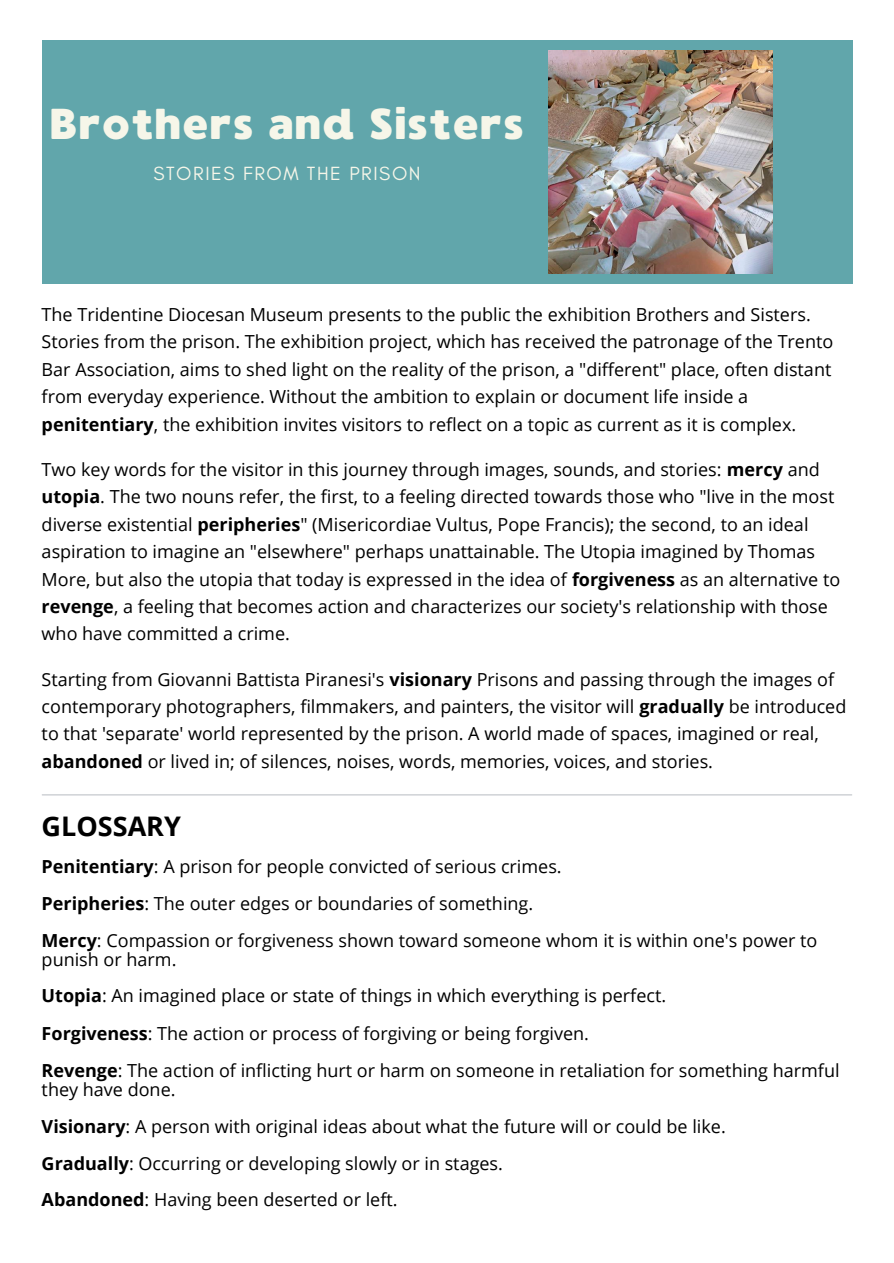
<style>
.page{position:relative;width:894px;height:1263px;background:#fff}
.page>*{position:absolute;margin:0;border:0;box-sizing:border-box;transform-origin:0 0}
.t1{font:43.2px "MADE Waffle Soft";color:#f6f6e9}
.t2{font:700 27px "Open Sans";color:#000}
.t3{font:19.5px "Glacial Indifference";letter-spacing:.08em;color:#f6f6e9}
.t4{font:18px/27.3px "Open Sans";color:#000}
.s1{font-weight:700}
</style>
<div class="page">
<div style="left:42px;top:40px;width:810px;height:244px;background:#61a6ab"></div>
<img style="left:548px;top:50px;width:224px;height:224px">
<hr style="left:42px;top:794px;width:809px;height:1px;background:#bfc3c8">
<p class="t1" style="left:50px;top:97px;width:476px">Brothers and Sisters</p>
<p class="t3" style="left:153px;top:162px;width:268px">STORIES FROM THE PRISON</p>
<p class="t4" style="left:42px;top:300px;width:793px">The Tridentine Diocesan Museum presents to the public the exhibition Brothers and Sisters.<br>Stories from the prison. The exhibition project, which has received the patronage of the Trento Bar Association, aims to shed light on the reality of the prison, a "different" place, often distant from everyday experience. Without the ambition to explain or document life inside a <span class="s1">penitentiary</span>, the exhibition invites visitors to refl ect on a topic as current as it is complex.</p>
<p class="t4" style="left:42px;top:455px;width:799px">Two key words for the visitor in this journey through images, sounds, and stories: <span class="s1">mercy</span> and <span class="s1">utopia</span>. The two nouns refer, the fi rst, to a feeling directed towards those who "live in the most diverse existential <span class="s1">peripheries</span>" (Misericordiae Vultus, Pope Francis); the second, to an ideal aspiration to imagine an "elsewhere" perhaps unattainable. The Utopia imagined by Thomas More, but also the utopia that today is expressed in the idea of <span class="s1">forgiveness</span> as an alternative to <span class="s1">revenge</span>, a feeling that becomes action and characterizes our society's relationship with those who have committed a crime.</p>
<p class="t4" style="left:42px;top:666px;width:806px">Starting from Giovanni Battista Piranesi's <span class="s1">visionary</span> Prisons and passing through the images of contemporary photographers, fi lmmakers, and painters, the visitor will <span class="s1">gradually</span> be introduced to that 'separate' world represented by the prison. A world made of spaces, imagined or real, <span class="s1">abandoned</span> or lived in; of silences, noises, words, memories, voices, and stories.</p>
<h1 class="t2" style="left:42px;top:807px;width:141px">GLOSSARY</h1>
<h2 class="t4" style="left:42px;top:852px;width:521px"><span class="s1">Penitentiary</span>: A prison for people convicted of serious crimes.</h2>
<h2 class="t4" style="left:42px;top:889px;width:493px"><span class="s1">Peripheries</span>: The outer edges or boundaries of something.</h2>
<h2 class="t4" style="left:42px;top:931px;width:777px;line-height:19.2px"><span class="s1">Mercy</span>: Compassion or forgiveness shown toward someone whom it is within one's power to punish or harm.</h2>
<h2 class="t4" style="left:42px;top:982px;width:626px"><span class="s1">Utopia</span>: An imagined place or state of things in which everything is perfect.</h2>
<h2 class="t4" style="left:42px;top:1019px;width:548px"><span class="s1">Forgiveness</span>: The action or process of forgiving or being forgiven.</h2>
<h2 class="t4" style="left:42px;top:1060px;width:799px;line-height:19.2px"><span class="s1">Revenge</span>: The action of infl icting hurt or harm on someone in retaliation for something harmful they have done.</h2>
<h2 class="t4" style="left:42px;top:1112px;width:685px"><span class="s1">Visionary</span>: A person with original ideas about what the future will or could be like.</h2>
<h2 class="t4" style="left:42px;top:1149px;width:462px"><span class="s1">Gradually</span>: Occurring or developing slowly or in stages.</h2>
<h2 class="t4" style="left:42px;top:1185px;width:357px"><span class="s1">Abandoned</span>: Having been deserted or left.</h2>
</div>
